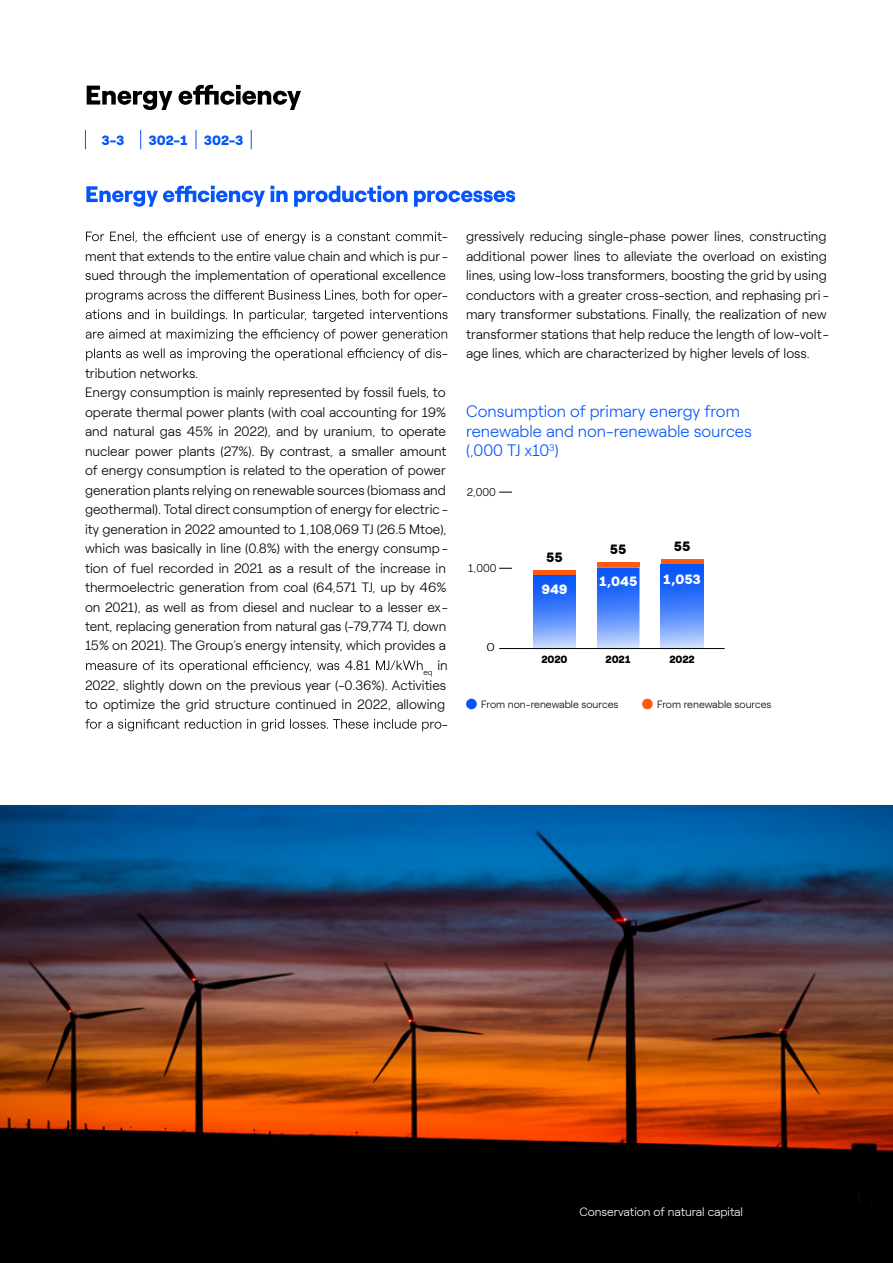
<style>
.page{position:relative;width:893px;height:1263px;background:#fff}
.page>*{position:absolute;margin:0;border:0;box-sizing:border-box;transform-origin:0 0}
.t1{font:300 16.5px/19.5px "Roobert ENEL";color:#0555fa}
.t2{font:300 13.5px/19.5px "Roobert ENEL";color:#000;text-align:right}
.t3{font:900 13.5px "Roobert ENEL";letter-spacing:-.005em;color:#0555fa}
.t4{font:900 13.5px "Roobert ENEL";color:#fff}
.t5{font:900 13.5px "Roobert ENEL";color:#000}
.t6{font:300 12px "Roobert ENEL";color:#fff}
.t7{font:300 11.25px "Roobert ENEL";color:#000}
.t8{font:300 11.25px "Roobert ENEL";color:#000;scale:1.25 1}
.t9{font:300 10.5px "Roobert ENEL";color:#000}
.t10{font:10.5px "Roobert ENEL";color:#000}
.t11{font:900 10.5px "Roobert ENEL";color:#000}
.t12{font:300 7.8px "Roobert ENEL";color:#000}
.t13{font:700 6.15px "Roobert ENEL";color:#000}
</style>
<div class="page">
<svg style="left:87px;top:85px;width:214px;height:25px"></svg>
<svg style="left:85px;top:130px;width:1px;height:19px"></svg>
<svg style="left:140px;top:130px;width:1px;height:19px"></svg>
<svg style="left:196px;top:130px;width:1px;height:19px"></svg>
<svg style="left:251px;top:130px;width:1px;height:19px"></svg>
<svg style="left:86px;top:186px;width:429px;height:21px"></svg>
<svg style="left:86px;top:231px;width:356px;height:13px"></svg>
<svg style="left:86px;top:290px;width:356px;height:12px"></svg>
<svg style="left:86px;top:309px;width:361px;height:13px"></svg>
<svg style="left:86px;top:329px;width:361px;height:12px"></svg>
<svg style="left:86px;top:348px;width:355px;height:13px"></svg>
<svg style="left:86px;top:660px;width:337px;height:13px"></svg>
<svg style="left:85px;top:719px;width:356px;height:12px"></svg>
<svg style="left:533px;top:575px;width:43px;height:73px;background:#5289fb"></svg>
<svg style="left:597px;top:567px;width:42px;height:81px;background:#538afb"></svg>
<svg style="left:661px;top:564px;width:42px;height:84px;background:#4f87fb"></svg>
<div style="left:533px;top:570px;width:43px;height:5px;background:#ff5a0f"></div>
<div style="left:597px;top:562px;width:42px;height:5px;background:#ff5a0f"></div>
<div style="left:661px;top:559px;width:42px;height:5px;background:#ff5a0f"></div>
<svg style="left:499px;top:568px;width:13px;height:1px"></svg>
<svg style="left:499px;top:492px;width:13px;height:1px"></svg>
<hr style="left:499px;top:648px;width:226px;height:1px;background:#000">
<div style="left:466px;top:699px;width:11px;height:10px;background:#0555fa;border-radius:50%"></div>
<div style="left:642px;top:699px;width:11px;height:10px;background:#ff5a0f;border-radius:50%"></div>
<img style="left:0;top:806px;width:893px;height:457px">
<p class="t3" style="left:102px;top:129px;width:24px">3-3</p>
<p class="t3" style="left:149px;top:129px;width:96px">302-1 302-3</p>
<p class="t2" style="left:85px;top:226px;width:365px">-<br>ment that extends to the entire value chain and which is pur&shy;sued through the implementation of operational excellence -</p>
<p class="t2" style="left:442px;top:343px;width:8px">-</p>
<p class="t2" style="left:85px;top:362px;width:365px;text-align:left">tribution networks.<br>Energy consumption is mainly represented by fossil fuels, to operate thermal power plants (with coal accounting for 19% and natural gas 45% in 2022), and by uranium, to operate nuclear power plants (27%). By contrast, a smaller amount of energy consumption is related to the operation of power generation plants relying on renewable sources (biomass and geothermal). Total direct consumption of energy for electric - ity generation in 2022 amounted to 1,108,069 TJ (26.5 Mtoe), which was basically in line (0.8%) with the energy consump - tion of fuel recorded in 2021 as a result of the increase in thermoelectric generation from coal (64,571 TJ, up by 46% on 2021), as well as from diesel and nuclear to a lesser ex&shy;tent, replacing generation from natural gas (-79,774 TJ, down 15% on 2021). The Group’s energy intensity, which provides a</p>
<p class="t12" style="left:423px;top:666px;width:26px">eq <sup>in</sup></p>
<p class="t2" style="left:85px;top:674px;width:365px">2022, slightly down on the previous year (-0.36%). Activities to optimize the grid structure continued in 2022, allowing -</p>
<p class="t2" style="left:466px;top:226px;width:365px;text-align:left">gressively reducing single-phase power lines, constructing additional power lines to alleviate the overload on existing lines, using low-loss transformers, boosting the grid by using conductors with a greater cross-section, and rephasing pri - mary transformer substations. Finally, the realization of new transformer stations that help reduce the length of low-volt&shy;age lines, which are characterized by higher levels of loss.</p>
<p class="t10" style="left:645px;top:328px;width:125px"><sup>2</sup> Our sustainable progress</p>
<p class="t13" style="left:466px;top:330px;width:5px">1</p>
<p class="t1" style="left:466px;top:400px;width:287px">Consumption of primary energy from renewable and non-renewable sources (,000 TJ x10<sup>3</sup>)</p>
<p class="t7" style="left:467px;top:484px;width:30px">2,000</p>
<p class="t7" style="left:468px;top:560px;width:30px">1,000</p>
<p class="t8" style="left:487px;top:638px;width:8px">0</p>
<p class="t5" style="left:546px;top:546px;width:18px">55</p>
<p class="t4" style="left:541px;top:578px;width:28px">949</p>
<p class="t5" style="left:610px;top:539px;width:18px">55</p>
<p class="t5" style="left:674px;top:535px;width:18px">55</p>
<p class="t4" style="left:599px;top:571px;width:40px">1,045</p>
<p class="t4" style="left:663px;top:569px;width:39px">1,053</p>
<p class="t11" style="left:541px;top:651px;width:28px">2020</p>
<p class="t11" style="left:606px;top:651px;width:27px">2021</p>
<p class="t11" style="left:669px;top:651px;width:27px">2022</p>
<p class="t9" style="left:481px;top:696px;width:139px">From non-renewable sources</p>
<p class="t9" style="left:657px;top:696px;width:116px">From renewable sources</p>
<p class="t6" style="left:579px;top:1203px;width:165px">Conservation of natural capital</p>
</div>
